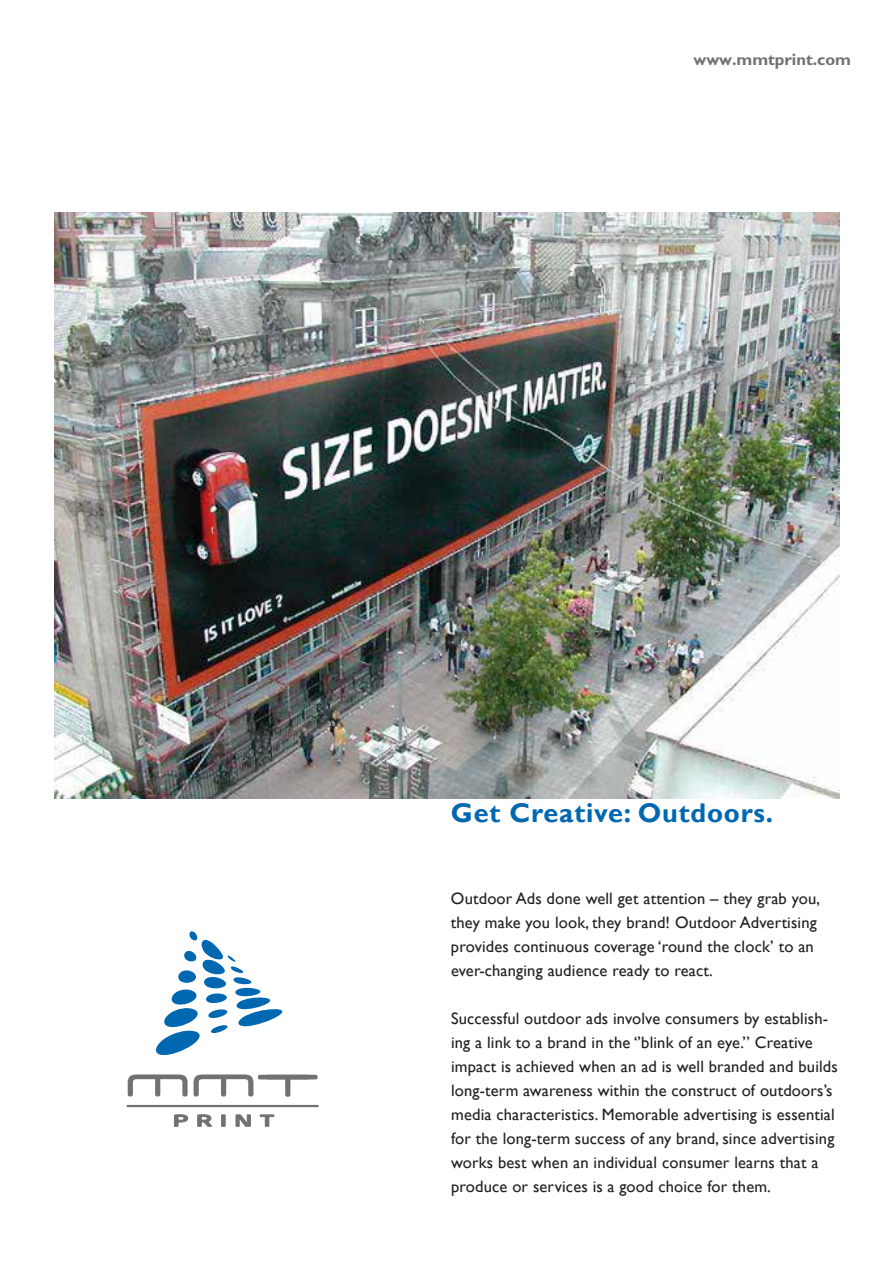
<style>
.page{position:relative;width:893px;height:1263px;background:#fff}
.page>*{position:absolute;margin:0;border:0;box-sizing:border-box;transform-origin:0 0}
.t1{font:700 27px "Gill Sans";letter-spacing:.03em;color:#0067b1}
.t2{font:16.5px/24px "Gill Sans";letter-spacing:.01em;color:#231f20}
.t3{font:700 16.5px "Gill Sans";color:#717073}
</style>
<div class="page">
<img style="left:54px;top:213px;width:785px;height:586px">
<svg style="left:156px;top:931px;width:127px;height:125px"></svg>
<svg style="left:128px;top:1074px;width:59px;height:23px"></svg>
<svg style="left:193px;top:1074px;width:60px;height:23px"></svg>
<svg style="left:267px;top:1079px;width:42px;height:18px"></svg>
<hr style="left:258px;top:1075px;width:59px;height:4px;background:#717073;border-radius:2px">
<svg style="left:174px;top:1114px;width:14px;height:13px"></svg>
<svg style="left:197px;top:1114px;width:15px;height:13px"></svg>
<div style="left:221px;top:1114px;width:4px;height:13px;border:1px solid #717073"></div>
<svg style="left:235px;top:1114px;width:16px;height:13px"></svg>
<svg style="left:259px;top:1114px;width:16px;height:13px"></svg>
<hr style="left:126px;top:1105px;width:193px;height:2px;background:#717073">
<p class="t3" style="left:693px;top:50px;width:159px">www.mmtprint.com</p>
<p class="t1" style="left:451px;top:797px;width:324px">Get Creative: Outdoors.</p>
<p class="t2" style="left:451px;top:887px;width:370px">Outdoor Ads done well get attention – they grab you, they make you look, they brand! Outdoor Advertising provides continuous coverage ‘round the clock’ to an ever-changing audience ready to react.</p>
<p class="t2" style="left:451px;top:1007px;width:388px">Successful outdoor ads involve consumers by establish&shy;ing a link to a brand in the ‘’blink of an eye.’’ Creative impact is achieved when an ad is well branded and builds long-term awareness within the construct of outdoors’s media characteristics. Memorable advertising is essential for the long-term success of any brand, since advertising works best when an individual consumer learns that a produce or services is a good choice for them.</p>
</div>
